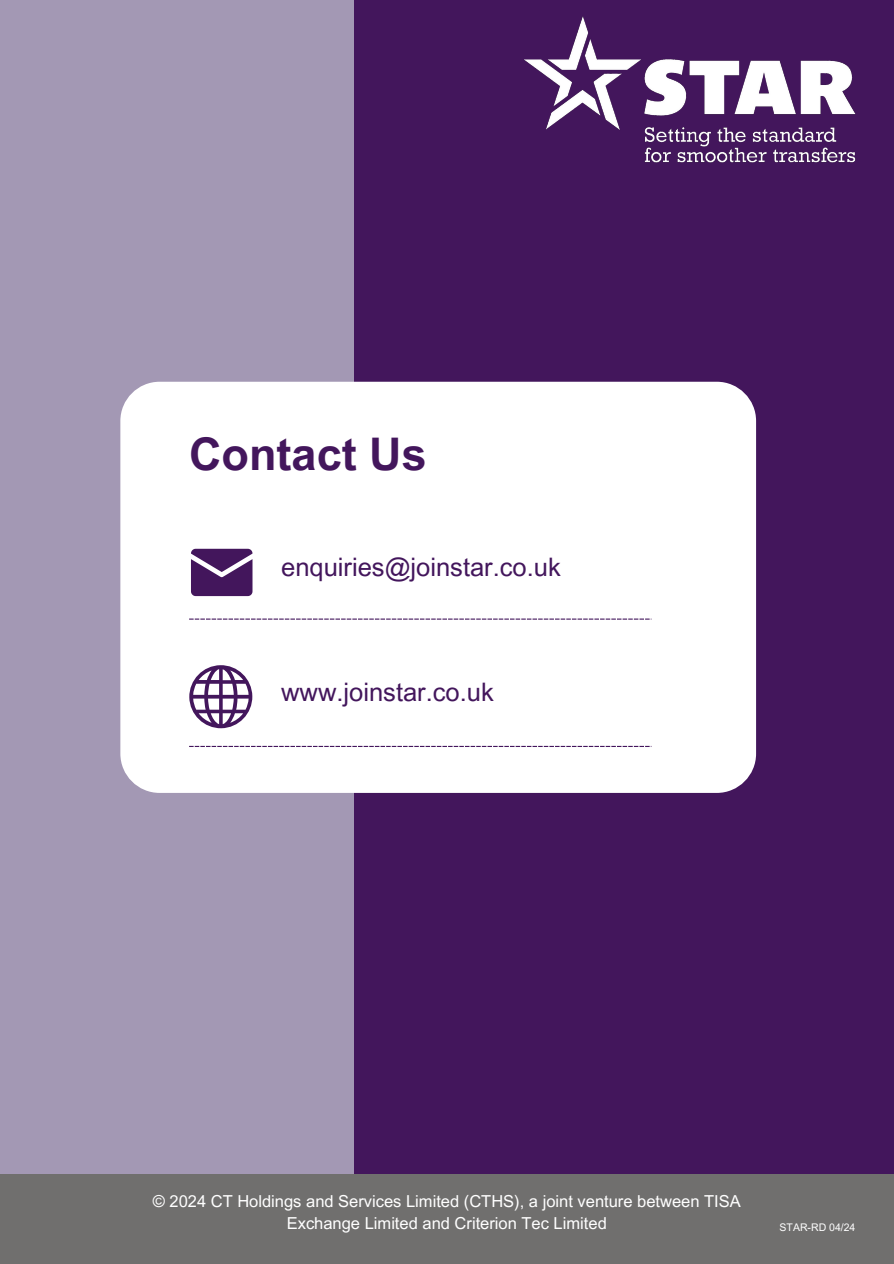
<style>
.page{position:relative;width:894px;height:1264px;background:#fff}
.page>*{position:absolute;margin:0;border:0;box-sizing:border-box;transform-origin:0 0}
.t1{font:700 45px "Arial MT Pro";color:#43165c}
.t2{font:25.5px "Arial MT Pro";color:#43165c}
.t3{font:16.5px/22.5px "Arial MT Pro";color:#fff;text-align:center}
.t4{font:10.5px "Arial MT Pro";color:#fff}
</style>
<div class="page">
<div style="left:0;top:0;width:893px;height:1263px;background:#43165c"></div>
<div style="left:0;top:0;width:354px;height:1263px;background:#a398b4"></div>
<div style="left:120px;top:382px;width:635px;height:411px;background:#fff;border-radius:39px"></div>
<svg style="left:191px;top:549px;width:61px;height:47px;background:#59326f"></svg>
<svg style="left:189px;top:618px;width:462px;height:1px"></svg>
<svg style="left:189px;top:746px;width:462px;height:1px"></svg>
<img style="left:524px;top:16px;width:332px;height:147px">
<svg style="left:189px;top:665px;width:63px;height:63px"></svg>
<div style="left:0;top:1174px;width:893px;height:89px;background:#706f6e"></div>
<h1 class="t1" style="left:189px;top:437px;width:239px">Contact Us</h1>
<h2 class="t2" style="left:281px;top:558px;width:281px">enquiries@joinstar.co.uk</h2>
<p class="t2" style="left:281px;top:682px;width:214px">www.joinstar.co.uk</p>
<p class="t3" style="left:153px;top:1191px;width:589px">© 2024 CT Holdings and Services Limited (CTHS), a joint venture between TISA<br>Exchange Limited and Criterion Tec Limited</p>
<h2 class="t4" style="left:779px;top:1223px;width:77px">STAR-RD 04/24</h2>
</div>
